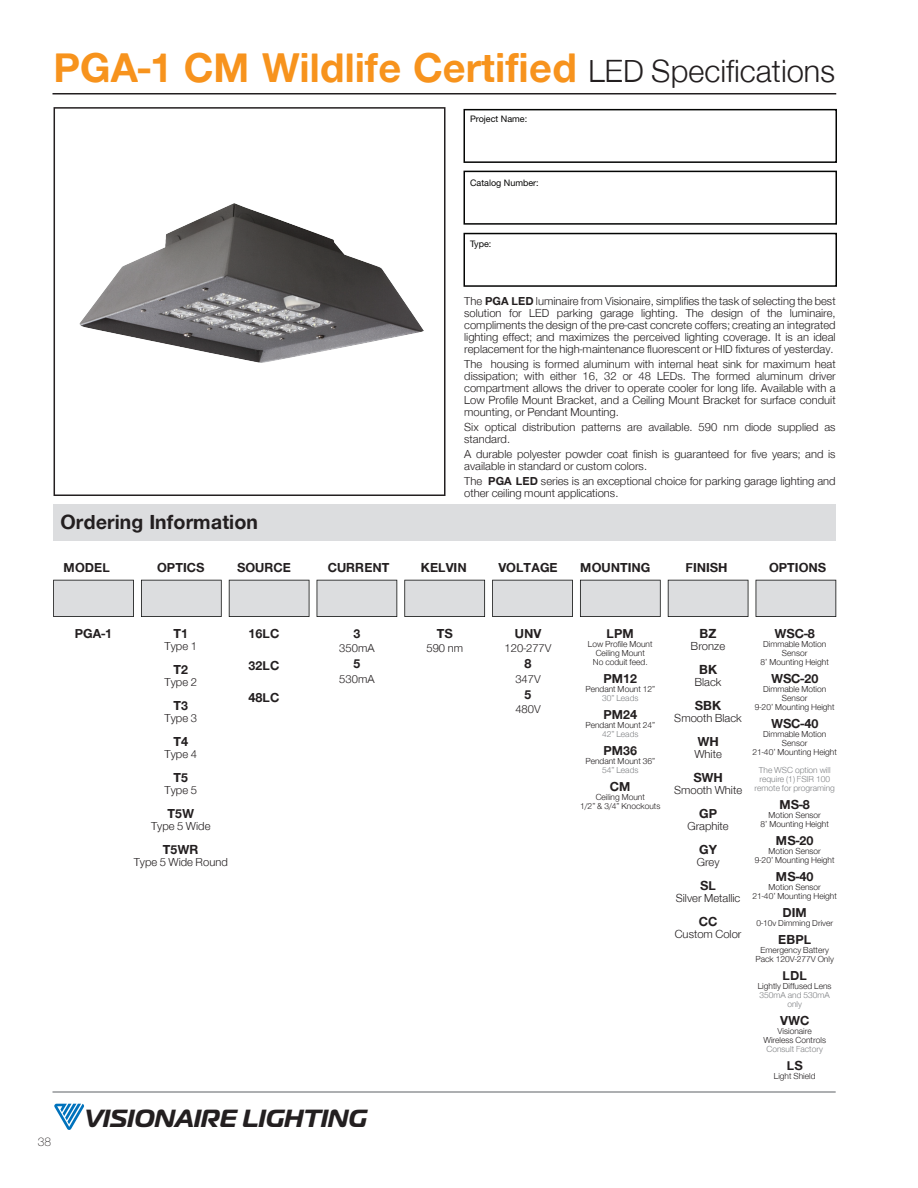
<style>
.page{position:relative;width:918px;height:1188px;background:#fff}
.page>*{position:absolute;margin:0;border:0;box-sizing:border-box;transform-origin:0 0}
.t1{font:700 43.05px "Furleys";letter-spacing:-.005em;color:#f7931d}
.t2{font:italic 700 24.75px "Magistral";color:#231f20}
.t3{font:700 21.15px "Furleys";color:#231f20}
.t4{font:700 13.5px "Furleys";color:#231f20}
.t5{font:12px/12px "Furleys";color:#231f20}
.t6{font:100 12px "Helvetica Neue LT Std";color:#231f20}
.t7{font:9px/9px "Furleys";color:#231f20;text-align:center}
.t8{font:9px/9px "Furleys";color:#818386;text-align:center}
.t9{font:9px "Helvetica Neue LT Std";color:#050504}
.s1{font-weight:400;font-size:33px;color:#231f20}
.s2{font-weight:700}
.s3{color:#808285}
</style>
<div class="page">
<hr style="left:52px;top:93px;width:784px;height:2px;background:#231f20">
<div style="left:54px;top:107px;width:392px;height:389px;border:2px solid #231f20"></div>
<div style="left:53px;top:504px;width:783px;height:37px;background:#dcdddf"></div>
<hr style="left:52px;top:1091px;width:784px;height:2px;background:#939598">
<div style="left:463px;top:109px;width:374px;height:54px;border:2px solid #040504"></div>
<div style="left:463px;top:171px;width:374px;height:54px;border:2px solid #040504"></div>
<div style="left:463px;top:233px;width:374px;height:54px;border:2px solid #040504"></div>
<svg style="left:54px;top:1104px;width:30px;height:26px"></svg>
<svg style="left:53px;top:580px;width:81px;height:37px;background:#d0d1d3"></svg>
<svg style="left:141px;top:580px;width:81px;height:37px;background:#d0d1d3"></svg>
<svg style="left:229px;top:580px;width:80px;height:37px;background:#d2d3d5"></svg>
<svg style="left:317px;top:580px;width:80px;height:37px;background:#d2d3d5"></svg>
<svg style="left:404px;top:580px;width:81px;height:37px;background:#d1d2d3"></svg>
<svg style="left:492px;top:580px;width:81px;height:37px;background:#d0d1d3"></svg>
<svg style="left:580px;top:580px;width:81px;height:37px;background:#d0d1d3"></svg>
<svg style="left:668px;top:580px;width:80px;height:37px;background:#d2d3d5"></svg>
<svg style="left:756px;top:580px;width:80px;height:37px;background:#d2d3d5"></svg>
<img style="left:53px;top:157px;width:371px;height:290px">
<p class="t1" style="left:54px;top:41px;width:783px">PGA-1 CM Wildlife Certified <span class="s1">LED Specifications</span></p>
<p class="t9" style="left:470px;top:113px;width:59px">Project Name:</p>
<p class="t9" style="left:470px;top:178px;width:70px">Catalog Number:</p>
<p class="t9" style="left:470px;top:239px;width:23px">Type:</p>
<p class="t3" style="left:60px;top:508px;width:199px">Ordering Information</p>
<p class="t5" style="left:464px;top:294px;width:373px;text-align:justify">The <span class="s2">PGA LED</span> luminaire from Visionaire, simplifies the task of selecting the best solution for LED parking garage lighting. The design of the luminaire, compliments the design of the pre-cast concrete coffers; creating an integrated lighting effect; and maximizes the perceived lighting coverage. It is an ideal replacement for the high-maintenance fluorescent or HID fixtures of yesterday.</p>
<p class="t5" style="left:464px;top:357px;width:373px;text-align:justify">The housing is formed aluminum with internal heat sink for maximum heat dissipation; with either 16, 32 or 48 LEDs. The formed aluminum driver compartment allows the driver to operate cooler for long life. Available with a Low Profile Mount Bracket, and a Ceiling Mount Bracket for surface conduit mounting, or Pendant Mounting.</p>
<p class="t5" style="left:464px;top:420px;width:373px">Six optical distribution patterns are available. 590 nm diode supplied as standard.</p>
<p class="t5" style="left:464px;top:447px;width:373px">A durable polyester powder coat finish is guaranteed for five years; and is available in standard or custom colors.</p>
<p class="t5" style="left:464px;top:474px;width:373px">The <span class="s2">PGA LED</span> series is an exceptional choice for parking garage lighting and other ceiling mount applications.</p>
<p class="t4" style="left:64px;top:559px;width:48px">MODEL</p>
<p class="t4" style="left:157px;top:559px;width:49px">OPTICS</p>
<p class="t4" style="left:237px;top:559px;width:55px">SOURCE</p>
<p class="t4" style="left:328px;top:559px;width:63px">CURRENT</p>
<p class="t4" style="left:421px;top:559px;width:47px">KELVIN</p>
<p class="t4" style="left:498px;top:559px;width:61px">VOLTAGE</p>
<p class="t4" style="left:580px;top:559px;width:72px">MOUNTING</p>
<p class="t4" style="left:686px;top:559px;width:43px">FINISH</p>
<p class="t4" style="left:769px;top:559px;width:59px">OPTIONS</p>
<p class="t4" style="left:75px;top:625px;width:39px">PGA-1</p>
<p class="t4" style="left:173px;top:625px;width:16px">T1</p>
<p class="t5" style="left:165px;top:640px;width:34px">Type 1</p>
<p class="t4" style="left:173px;top:661px;width:16px">T2</p>
<p class="t5" style="left:165px;top:676px;width:34px">Type 2</p>
<p class="t4" style="left:173px;top:697px;width:16px">T3</p>
<p class="t5" style="left:165px;top:712px;width:34px">Type 3</p>
<p class="t4" style="left:173px;top:733px;width:16px">T4</p>
<p class="t5" style="left:165px;top:748px;width:34px">Type 4</p>
<p class="t4" style="left:173px;top:769px;width:16px">T5</p>
<p class="t5" style="left:165px;top:784px;width:34px">Type 5</p>
<p class="t4" style="left:167px;top:805px;width:28px">T5W</p>
<p class="t5" style="left:151px;top:820px;width:61px">Type 5 Wide</p>
<p class="t4" style="left:163px;top:841px;width:37px">T5WR</p>
<p class="t5" style="left:134px;top:856px;width:96px">Type 5 Wide Round</p>
<p class="t4" style="left:249px;top:625px;width:32px">16LC</p>
<p class="t4" style="left:249px;top:657px;width:32px">32LC</p>
<p class="t4" style="left:249px;top:689px;width:32px">48LC</p>
<p class="t4" style="left:353px;top:625px;width:9px">3</p>
<p class="t5" style="left:339px;top:642px;width:37px">350mA</p>
<p class="t4" style="left:353px;top:655px;width:9px">5</p>
<p class="t5" style="left:339px;top:673px;width:37px">530mA</p>
<p class="t6" style="left:38px;top:1135px;width:15px">38</p>
<p class="t2" style="left:84px;top:1102px;width:284px">VISIONAIRE LIGHTING</p>
<p class="t4" style="left:437px;top:625px;width:18px">TS</p>
<p class="t5" style="left:426px;top:642px;width:38px">590 nm</p>
<p class="t4" style="left:515px;top:625px;width:28px">UNV</p>
<p class="t5" style="left:505px;top:642px;width:48px">120-277V</p>
<p class="t4" style="left:525px;top:655px;width:9px">8</p>
<p class="t5" style="left:515px;top:673px;width:27px">347V</p>
<p class="t4" style="left:525px;top:686px;width:9px">5</p>
<p class="t5" style="left:515px;top:703px;width:27px">480V</p>
<p class="t4" style="left:607px;top:625px;width:29px">LPM</p>
<p class="t7" style="left:588px;top:639px;width:66px">Low Profile Mount<br>Ceiling Mount<br>No coduit feed.</p>
<p class="t4" style="left:603px;top:670px;width:35px">PM12</p>
<p class="t7" style="left:585px;top:684px;width:71px">Pendant Mount 12”<br><span class="s3">30” Leads</span></p>
<p class="t4" style="left:603px;top:706px;width:35px">PM24</p>
<p class="t7" style="left:585px;top:720px;width:71px">Pendant Mount 24”<br><span class="s3">42” Leads</span></p>
<p class="t4" style="left:603px;top:742px;width:35px">PM36</p>
<p class="t7" style="left:585px;top:756px;width:71px">Pendant Mount 36”<br><span class="s3">54” Leads</span></p>
<p class="t4" style="left:610px;top:778px;width:22px">CM</p>
<p class="t7" style="left:580px;top:792px;width:82px">Ceiling Mount<br>1/2” &amp; 3/4” Knockouts</p>
<p class="t4" style="left:700px;top:625px;width:19px">BZ</p>
<p class="t5" style="left:691px;top:640px;width:36px">Bronze</p>
<p class="t4" style="left:699px;top:661px;width:20px">BK</p>
<p class="t5" style="left:695px;top:676px;width:28px">Black</p>
<p class="t4" style="left:695px;top:697px;width:28px">SBK</p>
<p class="t5" style="left:674px;top:712px;width:69px">Smooth Black</p>
<p class="t4" style="left:697px;top:733px;width:23px">WH</p>
<p class="t5" style="left:694px;top:748px;width:29px">White</p>
<p class="t4" style="left:693px;top:769px;width:31px">SWH</p>
<p class="t5" style="left:674px;top:784px;width:70px">Smooth White</p>
<p class="t4" style="left:699px;top:805px;width:19px">GP</p>
<p class="t5" style="left:687px;top:820px;width:43px">Graphite</p>
<p class="t4" style="left:699px;top:841px;width:19px">GY</p>
<p class="t5" style="left:697px;top:856px;width:24px">Grey</p>
<p class="t4" style="left:700px;top:877px;width:17px">SL</p>
<p class="t5" style="left:676px;top:892px;width:66px">Silver Metallic</p>
<p class="t4" style="left:699px;top:913px;width:20px">CC</p>
<p class="t5" style="left:675px;top:928px;width:68px">Custom Color</p>
<p class="t4" style="left:775px;top:625px;width:42px">WSC-8</p>
<p class="t7" style="left:761px;top:639px;width:70px">Dimmable Motion<br>Sensor<br>8’ Mounting Height</p>
<p class="t4" style="left:771px;top:670px;width:49px">WSC-20</p>
<p class="t7" style="left:755px;top:684px;width:81px">Dimmable Motion<br>Sensor<br>9-20’ Mounting Height</p>
<p class="t4" style="left:771px;top:715px;width:49px">WSC-40</p>
<p class="t7" style="left:753px;top:729px;width:86px">Dimmable Motion<br>Sensor<br>21-40’ Mounting Height</p>
<p class="t8" style="left:755px;top:765px;width:82px">The WSC option will require (1) FSIR 100 remote for programing</p>
<p class="t4" style="left:779px;top:796px;width:32px">MS-8</p>
<p class="t7" style="left:761px;top:810px;width:70px">Motion Sensor<br>8’ Mounting Height</p>
<p class="t4" style="left:776px;top:832px;width:39px">MS-20</p>
<p class="t7" style="left:755px;top:846px;width:81px">Motion Sensor<br>9-20’ Mounting Height</p>
<p class="t4" style="left:776px;top:868px;width:39px">MS-40</p>
<p class="t7" style="left:753px;top:882px;width:86px">Motion Sensor<br>21-40’ Mounting Height</p>
<p class="t4" style="left:783px;top:904px;width:26px">DIM</p>
<p class="t7" style="left:756px;top:918px;width:78px">0-10v Dimming Driver</p>
<p class="t4" style="left:778px;top:931px;width:34px">EBPL</p>
<p class="t7" style="left:756px;top:945px;width:80px">Emergency Battery<br>Pack 120V-277V Only</p>
<p class="t4" style="left:783px;top:967px;width:26px">LDL</p>
<p class="t7" style="left:758px;top:981px;width:75px">Lightly Diffused Lens<br><span class="s3">350mA and 530mA only</span></p>
<p class="t4" style="left:780px;top:1012px;width:31px">VWC</p>
<p class="t7" style="left:763px;top:1026px;width:64px">Visionaire<br>Wireless Controls<br><span class="s3">Consult Factory</span></p>
<p class="t4" style="left:787px;top:1057px;width:17px">LS</p>
<p class="t7" style="left:774px;top:1071px;width:43px">Light Shield</p>
</div>
